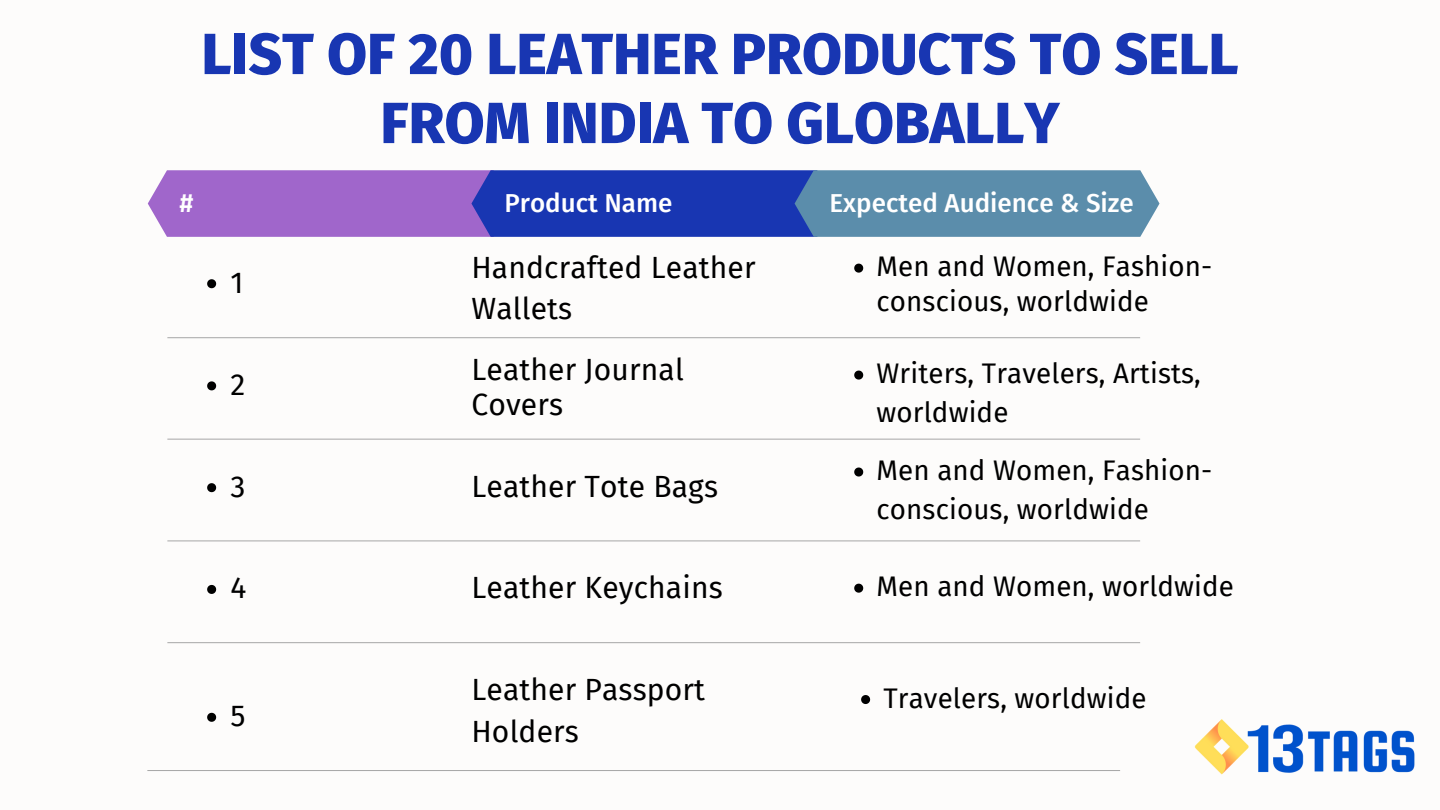
<style>
.page{position:relative;width:1440px;height:810px;background:#fdfcfb}
.page>*{position:absolute;margin:0;border:0;box-sizing:border-box;transform-origin:0 0}
.t1{font:800 58px/69px "Fira Sans";color:#1836b2;text-align:center}
.t2{font:30px/41.2px "Fira Sans";letter-spacing:.005em;color:#000}
.t3{font:27.7px/38.2px "Fira Sans";letter-spacing:.005em;color:#000}
.t4{font:500 26px "Fira Sans";color:#fff}
</style>
<div class="page">
<svg style="left:148px;top:170px;width:1012px;height:67px;background:#5f67b9"></svg>
<hr style="left:167px;top:337px;width:973px;height:1px;background:#a6a6a6">
<hr style="left:167px;top:439px;width:973px;height:1px;background:#a6a6a6">
<hr style="left:167px;top:541px;width:973px;height:1px;background:#a6a6a6">
<hr style="left:167px;top:642px;width:973px;height:1px;background:#a6a6a6">
<hr style="left:147px;top:770px;width:973px;height:1px;background:#a6a6a6">
<img style="left:1194px;top:719px;width:221px;height:56px">
<svg style="left:207px;top:279px;width:9px;height:9px"></svg>
<svg style="left:207px;top:381px;width:9px;height:9px"></svg>
<svg style="left:207px;top:483px;width:9px;height:9px"></svg>
<svg style="left:207px;top:585px;width:9px;height:9px"></svg>
<svg style="left:854px;top:264px;width:9px;height:9px"></svg>
<svg style="left:854px;top:371px;width:9px;height:9px"></svg>
<svg style="left:854px;top:468px;width:9px;height:9px"></svg>
<svg style="left:854px;top:584px;width:9px;height:9px"></svg>
<svg style="left:207px;top:713px;width:9px;height:9px"></svg>
<svg style="left:861px;top:695px;width:9px;height:9px"></svg>
<h1 class="t1" style="left:201px;top:20px;width:1039px">LIST OF 20 LEATHER PRODUCTS TO SELL<br>FROM INDIA TO GLOBALLY</h1>
<p class="t4" style="left:179px;top:188px;width:16px">#</p>
<p class="t4" style="left:504px;top:188px;width:170px">Product Name</p>
<p class="t4" style="left:829px;top:188px;width:306px">Expected Audience &amp; Size</p>
<p class="t2" style="left:230px;top:262px;width:14px">1</p>
<p class="t2" style="left:230px;top:364px;width:16px">2</p>
<p class="t2" style="left:230px;top:466px;width:16px">3</p>
<p class="t2" style="left:230px;top:568px;width:17px">4</p>
<p class="t2" style="left:230px;top:696px;width:17px">5</p>
<p class="t2" style="left:471px;top:247px;width:286px">Handcrafted Leather<br>Wallets</p>
<p class="t2" style="left:471px;top:353px;width:214px;line-height:35.2px">Leather Journal<br>Covers</p>
<p class="t2" style="left:471px;top:466px;width:248px">Leather Tote Bags</p>
<p class="t2" style="left:471px;top:568px;width:253px">Leather Keychains</p>
<p class="t3" style="left:877px;top:250px;width:337px;line-height:34.5px">Men and Women, Fashion&shy;conscious, worldwide</p>
<p class="t3" style="left:877px;top:355px;width:326px">Writers, Travelers, Artists, worldwide</p>
<p class="t3" style="left:877px;top:452px;width:337px">Men and Women, Fashion&shy;conscious, worldwide</p>
<p class="t3" style="left:877px;top:568px;width:359px">Men and Women, worldwide</p>
<p class="t2" style="left:471px;top:669px;width:235px;line-height:42px">Leather Passport<br>Holders</p>
<p class="t3" style="left:883px;top:679px;width:265px">Travelers, worldwide</p>
</div>
